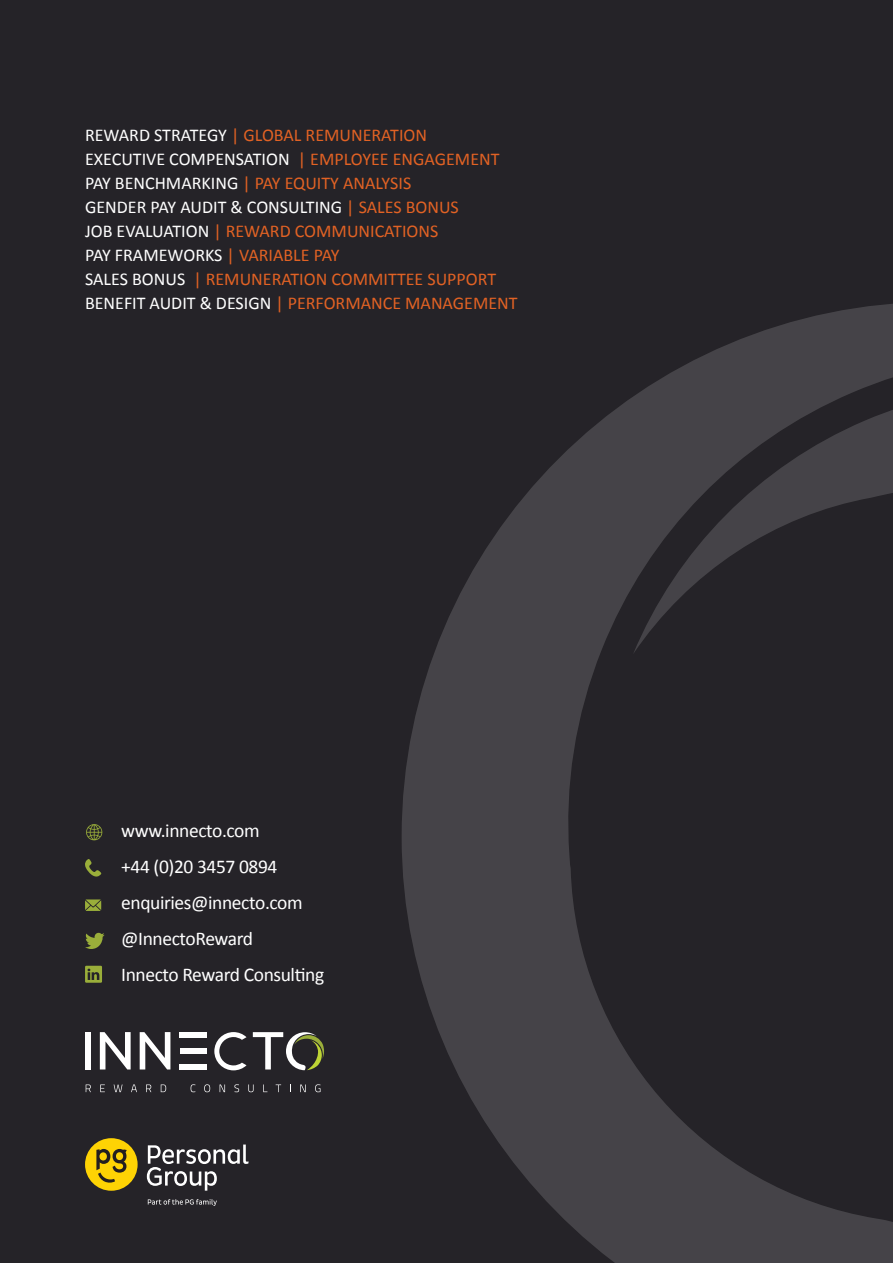
<style>
.page{position:relative;width:893px;height:1263px;background:#252328}
.page>*{position:absolute;margin:0;border:0;box-sizing:border-box;transform-origin:0 0}
.t1{font:19.5px "Calibri";letter-spacing:-.02em;color:#fff}
.t2{font:18px "Calibri";color:#e26224}
.t3{font:18px "Calibri";color:#fff}
.s1{color:#fff}
.s2{color:#e26224}
</style>
<div class="page">
<svg style="left:402px;top:304px;width:491px;height:959px;fill:#454348"></svg>
<svg style="left:633px;top:385px;width:260px;height:669px"></svg>
<svg style="left:86px;top:1084px;width:5px;height:8px"></svg>
<svg style="left:100px;top:1084px;width:5px;height:8px"></svg>
<svg style="left:114px;top:1084px;width:9px;height:8px"></svg>
<svg style="left:131px;top:1084px;width:6px;height:8px"></svg>
<svg style="left:146px;top:1084px;width:5px;height:8px"></svg>
<svg style="left:161px;top:1084px;width:5px;height:8px"></svg>
<svg style="left:191px;top:1084px;width:4px;height:8px"></svg>
<svg style="left:204px;top:1084px;width:6px;height:8px"></svg>
<svg style="left:220px;top:1084px;width:5px;height:8px"></svg>
<svg style="left:234px;top:1084px;width:5px;height:8px"></svg>
<svg style="left:248px;top:1084px;width:6px;height:8px"></svg>
<svg style="left:276px;top:1084px;width:5px;height:8px"></svg>
<svg style="left:300px;top:1084px;width:6px;height:8px"></svg>
<svg style="left:315px;top:1084px;width:5px;height:8px"></svg>
<div style="left:85px;top:1032px;width:6px;height:37px;background:#fff"></div>
<svg style="left:100px;top:1032px;width:31px;height:37px"></svg>
<svg style="left:140px;top:1032px;width:30px;height:37px"></svg>
<div style="left:180px;top:1048px;width:26px;height:5px;background:#fff"></div>
<div style="left:180px;top:1032px;width:27px;height:5px;background:#fff"></div>
<div style="left:180px;top:1064px;width:27px;height:5px;background:#fff"></div>
<svg style="left:214px;top:1032px;width:33px;height:38px"></svg>
<svg style="left:253px;top:1032px;width:71px;height:38px"></svg>
<div style="left:85px;top:1138px;width:53px;height:53px;background:#fed304;border-radius:50%"></div>
<svg style="left:85px;top:1144px;width:164px;height:62px"></svg>
<svg style="left:86px;top:824px;width:16px;height:16px"></svg>
<svg style="left:85px;top:859px;width:16px;height:17px"></svg>
<svg style="left:85px;top:899px;width:16px;height:12px"></svg>
<svg style="left:85px;top:933px;width:20px;height:16px"></svg>
<svg style="left:85px;top:966px;width:17px;height:17px"></svg>
<p class="t2" style="left:85px;top:123px;width:344px"><span class="s1">REWARD STRATEGY</span> | GLOBAL REMUNERATION</p>
<p class="t3" style="left:85px;top:147px;width:416px">EXECUTIVE COMPENSATION <span class="s2">| EMPLOYEE ENGAGEMENT</span></p>
<p class="t2" style="left:85px;top:171px;width:328px"><span class="s1">PAY BENCHMARKING</span> | PAY EQUITY ANALYSIS</p>
<p class="t3" style="left:85px;top:195px;width:375px">GENDER PAY AUDIT &amp; CONSULTING <span class="s2">| SALES BONUS</span></p>
<p class="t2" style="left:85px;top:219px;width:355px"><span class="s1">JOB EVALUATION</span> | REWARD COMMUNICATIONS</p>
<p class="t3" style="left:85px;top:243px;width:256px">PAY FRAMEWORKS <span class="s2">| VARIABLE PAY</span></p>
<p class="t2" style="left:85px;top:267px;width:413px"><span class="s1">SALES BONUS</span> | REMUNERATION COMMITTEE SUPPORT</p>
<p class="t2" style="left:85px;top:291px;width:434px"><span class="s1">BENEFIT AUDIT &amp; DESIGN</span> | PERFORMANCE MANAGEMENT</p>
<p class="t1" style="left:121px;top:817px;width:140px">www.innecto.com</p>
<p class="t1" style="left:121px;top:853px;width:158px">+44 (0)20 3457 0894</p>
<p class="t1" style="left:121px;top:889px;width:183px">enquiries@innecto.com</p>
<p class="t1" style="left:121px;top:925px;width:134px">@InnectoReward</p>
<p class="t1" style="left:121px;top:961px;width:205px">Innecto Reward Consulting</p>
</div>
